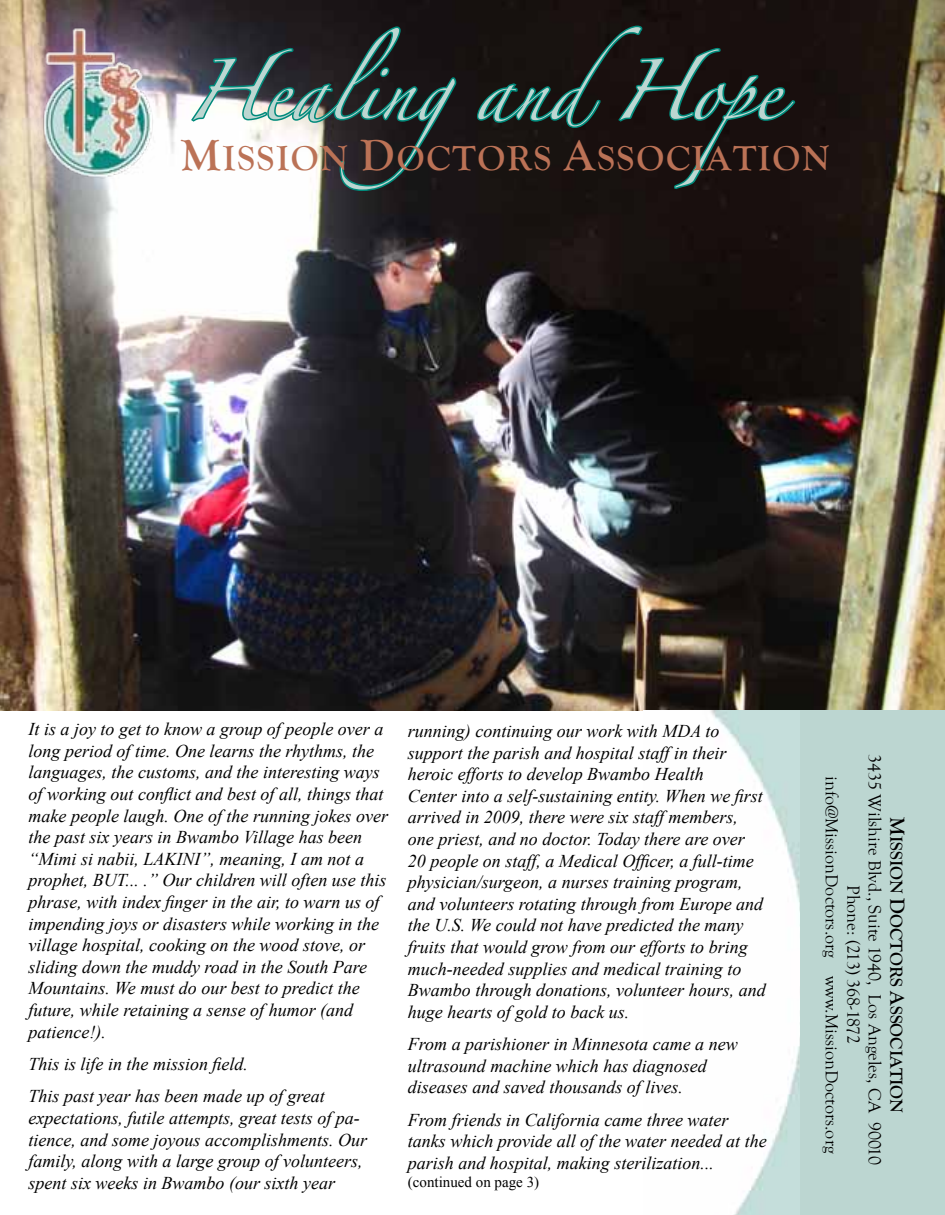
<style>
.page{position:relative;width:945px;height:1215px;background:#fff}
.page>*{position:absolute;margin:0;border:0;box-sizing:border-box;transform-origin:0 0}
.t1{font:54px "Zapfino";color:#bcd6d1}
.t2{font:700 36px "Goudy Old Style T";letter-spacing:.05em;color:#bb7256}
.t3{font:italic 18px/21.6px "Times New Roman";color:#000}
.t4{font:18px "Goudy Old Style T";color:#000}
.t5{font:700 18px "Goudy Old Style T";color:#000}
.t6{font:15px "Times New Roman";color:#000}
.s1{font-size:45px}
.s2{font-size:21px}
</style>
<div class="page">
<img style="left:0;top:0;width:945px;height:711px">
<img style="left:710px;top:711px;width:91px;height:504px">
<div style="left:801px;top:711px;width:144px;height:504px;background:#bcd6d1"></div>
<svg style="left:189px;top:24px;width:276px;height:169px"></svg>
<svg style="left:475px;top:24px;width:322px;height:165px;background:#161d1a"></svg>
<img style="left:36px;top:19px;width:120px;height:159px">
<h1 class="t1" style="left:185px;top:68px;width:633px">HealingandHope</h1>
<h2 class="t2" style="left:181px;top:138px;width:650px"><span class="s1">M</span>ISSION <span class="s1">D</span>OCTORS <span class="s1">A</span>SSOCIATION</h2>
<p class="t3" style="left:29px;top:718px;width:361px">It is a joy to get to know a group of people over a long period of time. One learns the rhythms, the languages, the customs, and the interesting ways of working out conflict and best of all, things that make people laugh. One of the running jokes over the past six years in Bwambo Village has been “Mimi si nabii, LAKINI”, meaning, I am not a prophet, BUT... .” Our children will often use this phrase, with index finger in the air, to warn us of impending joys or disasters while working in the village hospital, cooking on the wood stove, or sliding down the muddy road in the South Pare Mountains. We must do our best to predict the future, while retaining a sense of humor (and patience!).</p>
<p class="t3" style="left:29px;top:1047px;width:298px;line-height:32.4px">This is life in the mission field.<br>This past year has been made up of great</p>
<p class="t3" style="left:29px;top:1107px;width:340px">expectations, futile attempts, great tests of pa&shy;tience, and some joyous accomplishments. Our family, along with a large group of volunteers, spent six weeks in Bwambo (our sixth year</p>
<p class="t3" style="left:408px;top:720px;width:359px">running) continuing our work with MDA to support the parish and hospital staff in their heroic efforts to develop Bwambo Health<br>Center into a self-sustaining entity. When we first arrived in 2009, there were six staff members, one priest, and no doctor. Today there are over 20 people on staff, a Medical Officer, a full-time physician/surgeon, a nurses training program, and volunteers rotating through from Europe and the U.S. We could not have predicted the many fruits that would grow from our efforts to bring much-needed supplies and medical training to Bwambo through donations, volunteer hours, and huge hearts of gold to back us.</p>
<p class="t3" style="left:408px;top:1033px;width:331px">From a parishioner in Minnesota came a new ultrasound machine which has diagnosed diseases and saved thousands of lives.</p>
<p class="t3" style="left:408px;top:1108px;width:360px">From friends in California came three water tanks which provide all of the water needed at the parish and hospital, making sterilization...</p>
<p class="t6" style="left:408px;top:1172px;width:133px">(continued on page 3)</p>
<p class="t4" style="left:885px;top:754px;width:412px;rotate:90deg">3435 Wilshire Blvd., Suite 1940, Los Angeles, CA 90010</p>
<p class="t4" style="left:842px;top:776px;width:379px;rotate:90deg">info@MissionDoctors.org www.MissionDoctors.org</p>
<p class="t4" style="left:863px;top:885px;width:161px;rotate:90deg">Phone: (213) 368-1872</p>
<p class="t5" style="left:907px;top:817px;width:298px;rotate:90deg"><span class="s2">M</span>ISSION <span class="s2">D</span>OCTORS <span class="s2">A</span>SSOCIATION</p>
</div>
